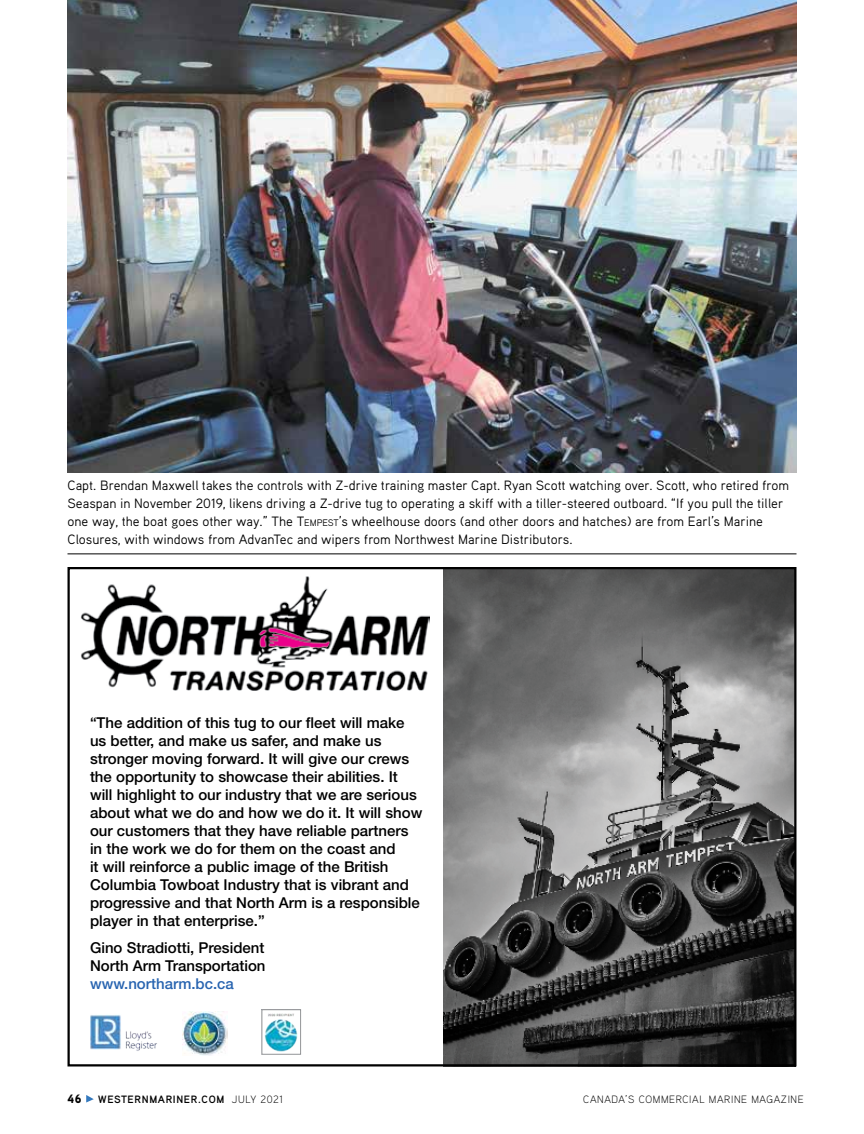
<style>
.page{position:relative;width:864px;height:1134px;background:#fff}
.page>*{position:absolute;margin:0;border:0;box-sizing:border-box;transform-origin:0 0}
.t1{font:500 15px/18px "Helvetica Neue LT Std";color:#000}
.t2{font:500 15px "Helvetica Neue LT Std";color:#2864b0}
.t3{font:13.5px/18px "Aaux Pro";color:#000}
.t4{font:900 12.15px "Aaux Pro";color:#000}
.t5{font:300 10.65px "Aaux Pro";letter-spacing:.06em;color:#000}
.t6{font:700 10.65px "Aaux Pro";letter-spacing:.06em;color:#000}
.s1{font-style:inherit}
.s2{font-size:9.45px}
.s3{font-weight:300}
</style>
<div class="page">
<svg style="left:86px;top:1095px;width:8px;height:8px"></svg>
<hr style="left:68px;top:554px;width:728px;height:1px;background:#000">
<img style="left:443px;top:570px;width:350px;height:493px">
<img style="left:81px;top:576px;width:348px;height:115px">
<div style="left:68px;top:567px;width:728px;height:499px;border:2px solid #000"></div>
<img style="left:90px;top:1015px;width:67px;height:36px">
<img style="left:182px;top:1011px;width:45px;height:45px">
<img style="left:262px;top:1013px;width:39px;height:42px">
<div style="left:262px;top:1009px;width:39px;height:45px;border:1px solid #939598"></div>
<img style="left:68px;top:0;width:728px;height:472px">
<p class="t3" style="left:67px;top:476px;width:723px">Capt. Brendan Maxwell takes the controls with Z-drive training master Capt. Ryan Scott watching over. Scott, who retired from Seaspan in November 2019, likens driving a Z-drive tug to operating a skiff with a tiller-steered outboard. “If you pull the tiller one way, the boat goes other way.” The <span class="s1">T</span><span class="s2">EM PEST</span>’s wheelhouse doors (and other doors and hatches) are from Earl’s Marine Closures, with windows from AdvanTec and wipers from Northwest Marine Distributors.</p>
<p class="t1" style="left:90px;top:713px;width:334px">“The addition of this tug to our fleet will make us better, and make us safer, and make us stronger moving forward. It will give our crews the opportunity to showcase their abilities. It will highlight to our industry that we are serious about what we do and how we do it. It will show our customers that they have reliable partners in the work we do for them on the coast and<br>it will reinforce a public image of the British Columbia Towboat Industry that is vibrant and progressive and that North Arm is a responsible player in that enterprise.”</p>
<p class="t1" style="left:90px;top:939px;width:177px">Gino Stradiotti, President<br>North Arm Transportation</p>
<p class="t2" style="left:90px;top:975px;width:145px">www.northarm.bc.ca</p>
<p class="t4" style="left:68px;top:1090px;width:16px">46</p>
<p class="t6" style="left:98px;top:1092px;width:187px">WESTERNMARINER.COM <span class="s3">JULY 2021</span></p>
<p class="t5" style="left:583px;top:1092px;width:222px">CANADA’S COMMERCIAL MARINE MAGAZINE</p>
</div>
